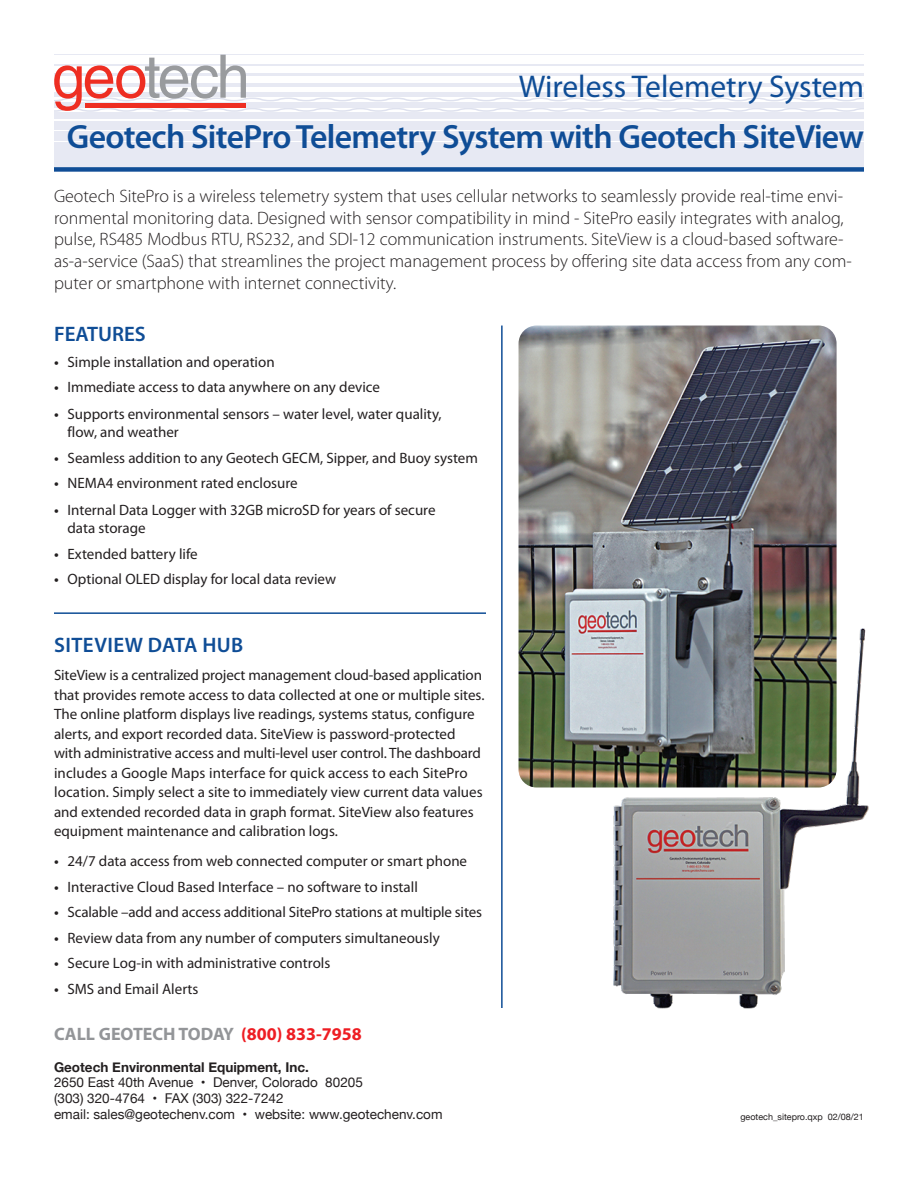
<style>
.page{position:relative;width:918px;height:1188px;background:#fff}
.page>*{position:absolute;margin:0;border:0;box-sizing:border-box;transform-origin:0 0}
.t1{font:600 33.75px "Myriad Pro";letter-spacing:-.02em;color:#0f4d96}
.t2{font:31.5px "Myriad Pro";color:#0f4d96}
.t3{font:600 21px "Myriad Pro";letter-spacing:.005em;color:#0f4d96}
.t4{font:300 18px/21.6px "Myriad Pro";color:#231f20}
.t5{font:700 18px "Myriad Pro";color:#939598}
.t6{font:15px/19.5px "Myriad Pro";color:#231f20}
.t7{font:13.5px "Helvetica Neue";color:#231f20}
.t8{font:700 13.5px "Helvetica Neue";color:#231f20}
.t9{font:9px "Helvetica Neue";color:#231f20}
.s1{font-weight:600}
.s2{color:#ee1d23}
</style>
<div class="page">
<hr style="left:501px;top:326px;width:2px;height:682px;background:#0f4d96">
<div style="left:54px;top:54px;width:810px;height:113px;background:linear-gradient(to right,#f3f4f9,#f3f4f9)"></div>
<hr style="left:54px;top:54px;width:810px;height:1px;background:#e7e9f3">
<div style="left:54px;top:112px;width:810px;height:6px;background:#e7e9f3"></div>
<div style="left:54px;top:121px;width:810px;height:8px;background:#e7e9f3"></div>
<div style="left:54px;top:131px;width:810px;height:10px;background:#e7e9f3"></div>
<div style="left:54px;top:142px;width:810px;height:12px;background:#e7e9f3"></div>
<div style="left:54px;top:155px;width:810px;height:12px;background:#e7e9f3"></div>
<svg style="left:54px;top:55px;width:810px;height:57px"></svg>
<div style="left:85px;top:103px;width:161px;height:5px;background:#ee2e22"></div>
<div style="left:54px;top:167px;width:810px;height:5px;background:#0f4d96"></div>
<hr style="left:54px;top:612px;width:432px;height:2px;background:#0f4d96">
<img style="left:519px;top:326px;width:318px;height:462px;border-radius:18px">
<img style="left:603px;top:611px;width:266px;height:398px">
<p class="t2" style="left:519px;top:74px;width:347px">Wireless Telemetry System</p>
<p class="t1" style="left:67px;top:116px;width:799px">Geotech SitePro Telemetry System with Geotech SiteView</p>
<p class="t4" style="left:54px;top:187px;width:799px">Geotech SitePro is a wireless telemetry system that uses cellular networks to seamlessly provide real-time envi&shy;ronmental monitoring data. Designed with sensor compatibility in mind - SitePro easily integrates with analog, pulse, RS485 Modbus RTU, RS232, and SDI-12 communication instruments. SiteView is a cloud-based software&shy;as-a-service (SaaS) that streamlines the project management process by offering site data access from any com&shy;puter or smartphone with internet connectivity.</p>
<p class="t3" style="left:54px;top:322px;width:93px">FEATURES</p>
<p class="t6" style="left:54px;top:353px;width:222px"><span class="s1">•</span> Simple installation and operation</p>
<p class="t6" style="left:54px;top:379px;width:328px"><span class="s1">•</span> Immediate access to data anywhere on any device</p>
<p class="t6" style="left:68px;top:406px;width:376px;line-height:18px;text-indent:-14px"><span class="s1">•</span> Supports environmental sensors – water level, water quality, flow, and weather</p>
<p class="t6" style="left:54px;top:449px;width:425px"><span class="s1">•</span> Seamless addition to any Geotech GECM, Sipper, and Buoy system</p>
<p class="t6" style="left:54px;top:475px;width:245px"><span class="s1">•</span> NEMA4 environment rated enclosure</p>
<p class="t6" style="left:68px;top:502px;width:370px;line-height:18px;text-indent:-14px"><span class="s1">•</span> Internal Data Logger with 32GB microSD for years of secure data storage</p>
<p class="t6" style="left:54px;top:545px;width:145px"><span class="s1">•</span> Extended battery life</p>
<p class="t6" style="left:54px;top:571px;width:284px"><span class="s1">•</span> Optional OLED display for local data review</p>
<p class="t3" style="left:54px;top:632px;width:191px">SITEVIEW DATA HUB</p>
<p class="t6" style="left:54px;top:667px;width:432px">SiteView is a centralized project management cloud-based application that provides remote access to data collected at one or multiple sites.<br>The online platform displays live readings, systems status, configure alerts, and export recorded data. SiteView is password-protected with administrative access and multi-level user control. The dashboard includes a Google Maps interface for quick access to each SitePro location. Simply select a site to immediately view current data values and extended recorded data in graph format. SiteView also features equipment maintenance and calibration logs.</p>
<p class="t6" style="left:54px;top:853px;width:415px"><span class="s1">•</span> 24/7 data access from web connected computer or smart phone</p>
<p class="t6" style="left:54px;top:878px;width:365px"><span class="s1">•</span> Interactive Cloud Based Interface – no software to install</p>
<p class="t6" style="left:54px;top:904px;width:429px"><span class="s1">•</span> Scalable –add and access additional SitePro stations at multiple sites</p>
<p class="t6" style="left:54px;top:929px;width:387px"><span class="s1">•</span> Review data from any number of computers simultaneously</p>
<p class="t6" style="left:54px;top:955px;width:278px"><span class="s1">•</span> Secure Log-in with administrative controls</p>
<p class="t6" style="left:54px;top:980px;width:146px"><span class="s1">•</span> SMS and Email Alerts</p>
<p class="t5" style="left:54px;top:1023px;width:309px">CALL GEOTECH TODAY <span class="s2">(800) 833-7958</span></p>
<p class="t8" style="left:54px;top:1059px;width:256px">Geotech Environmental Equipment, Inc.</p>
<p class="t7" style="left:54px;top:1075px;width:310px">2650 East 40th Avenue • Denver, Colorado 80205</p>
<p class="t7" style="left:54px;top:1090px;width:231px">(303) 320-4764 • FAX (303) 322-7242</p>
<p class="t7" style="left:54px;top:1106px;width:390px">email: sales@geotechenv.com • website: www.geotechenv.com</p>
<p class="t9" style="left:740px;top:1112px;width:125px">geotech_sitepro.qxp 02/08/21</p>
</div>
